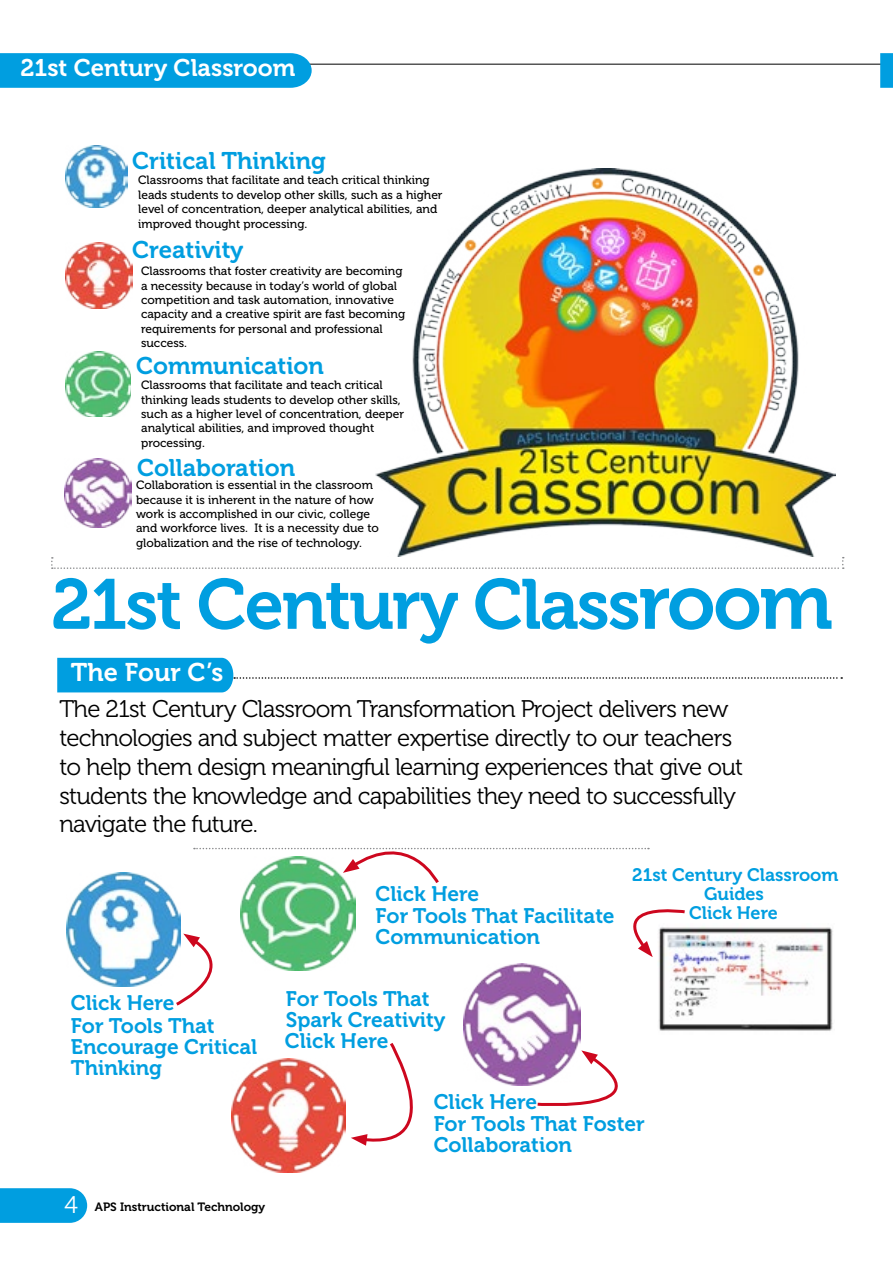
<style>
.page{position:relative;width:893px;height:1263px;background:#fff}
.page>*{position:absolute;margin:0;border:0;box-sizing:border-box;transform-origin:0 0}
.t1{font:70.5px "Museo 700";letter-spacing:-.03em;color:#009ee0}
.t2{font:25.5px "Museo 700";color:#fff}
.t3{font:24px/28.8px "Museo 300";letter-spacing:-.03em;color:#000}
.t4{font:24px "Museo 700";color:#009ee0}
.t5{font:24px "Museo 700";color:#fff}
.t6{font:21px/21px "Museo 700";color:#009ee0}
.t7{font:18px/19.2px "Museo 700";color:#009ee0;text-align:center}
.t8{font:12px/14.4px "Museo 500";color:#000}
.t9{font:12px "Museo 700";color:#000}
.s1{font-size:78px}
.s2{font-family:"Museo 300";font-size:24px;color:#fff}
</style>
<div class="page">
<hr style="left:5px;top:64px;width:888px;height:1px;background:#000">
<svg style="left:0;top:53px;width:312px;height:35px;background:#06a0e0"></svg>
<svg style="left:51px;top:557px;width:793px;height:12px"></svg>
<svg style="left:57px;top:658px;width:785px;height:34px"></svg>
<img style="left:376px;top:168px;width:460px;height:389px">
<img style="left:66px;top:145px;width:62px;height:62px">
<img style="left:66px;top:242px;width:66px;height:67px">
<img style="left:66px;top:352px;width:65px;height:65px">
<img style="left:65px;top:458px;width:66px;height:69px">
<img style="left:66px;top:873px;width:115px;height:114px">
<svg style="left:174px;top:934px;width:39px;height:72px"></svg>
<img style="left:232px;top:1059px;width:113px;height:113px">
<svg style="left:351px;top:1043px;width:62px;height:103px"></svg>
<img style="left:241px;top:885px;width:114px;height:85px">
<svg style="left:194px;top:847px;width:455px;height:38px"></svg>
<img style="left:463px;top:963px;width:118px;height:123px">
<svg style="left:535px;top:1050px;width:83px;height:56px"></svg>
<img style="left:658px;top:927px;width:175px;height:104px">
<svg style="left:633px;top:909px;width:55px;height:48px"></svg>
<svg style="left:880px;top:53px;width:13px;height:35px"></svg>
<svg style="left:0;top:1188px;width:87px;height:35px;background:#0ca2e1"></svg>
<h3 class="t5" style="left:21px;top:55px;width:276px">21st Century Classroom</h3>
<h3 class="t4" style="left:132px;top:147px;width:195px">Critical Thinking</h3>
<p class="t8" style="left:138px;top:173px;width:306px">Classrooms that facilitate and teach critical thinking leads students to develop other skills, such as a higher level of concentration, deeper analytical abilities, and improved thought processing.</p>
<p class="t8" style="left:141px;top:264px;width:266px">Classrooms that foster creativity are becoming a necessity because in today’s world of global competition and task automation, innovative capacity and a creative spirit are fast becoming requirements for personal and professional success.</p>
<p class="t8" style="left:141px;top:378px;width:264px">Classrooms that facilitate and teach critical thinking leads students to develop other skills, such as a higher level of concentration, deeper analytical abilities, and improved thought processing.</p>
<p class="t8" style="left:136px;top:478px;width:244px">Collaboration is essential in the classroom because it is inherent in the nature of how work is accomplished in our civic, college and workforce lives. It is a necessity due to globalization and the rise of technology.</p>
<h3 class="t4" style="left:132px;top:237px;width:113px">Creativity</h3>
<h3 class="t4" style="left:136px;top:352px;width:189px">Communication</h3>
<h3 class="t4" style="left:137px;top:454px;width:160px">Collaboration</h3>
<h1 class="t1" style="left:51px;top:565px;width:783px">21st Century Class<span class="s1">room</span></h1>
<h2 class="t2" style="left:71px;top:657px;width:154px">The Four C’s</h2>
<p class="t3" style="left:59px;top:695px;width:685px">The 21st Century Classroom Transformation Project delivers new technologies and subject matter expertise directly to our teachers to help them design meaningful learning experiences that give out students the knowledge and capabilities they need to successfully navigate the future.</p>
<h3 class="t6" style="left:376px;top:883px;width:240px;line-height:21.5px">Click Here<br>For Tools That Facilitate<br>Communication</h3>
<h3 class="t6" style="left:286px;top:989px;width:161px">For Tools That<br>Spark Creativity</h3>
<h3 class="t6" style="left:71px;top:991px;width:145px;line-height:23.1px">Click Here<br>For Tools That</h3>
<h3 class="t6" style="left:71px;top:1037px;width:188px">Encourage Critical<br>Thinking</h3>
<h3 class="t6" style="left:285px;top:1031px;width:105px">Click Here</h3>
<h3 class="t7" style="left:632px;top:865px;width:208px">21st Century Classroom<br>Guides<br>Click Here</h3>
<p class="t9" style="left:64px;top:1200px;width:202px"><span class="s2">4</span> APS Instructional Technology</p>
<h3 class="t6" style="left:434px;top:1091px;width:213px;line-height:21.6px">Click Here<br>For Tools That Foster<br>Collaboration</h3>
</div>
